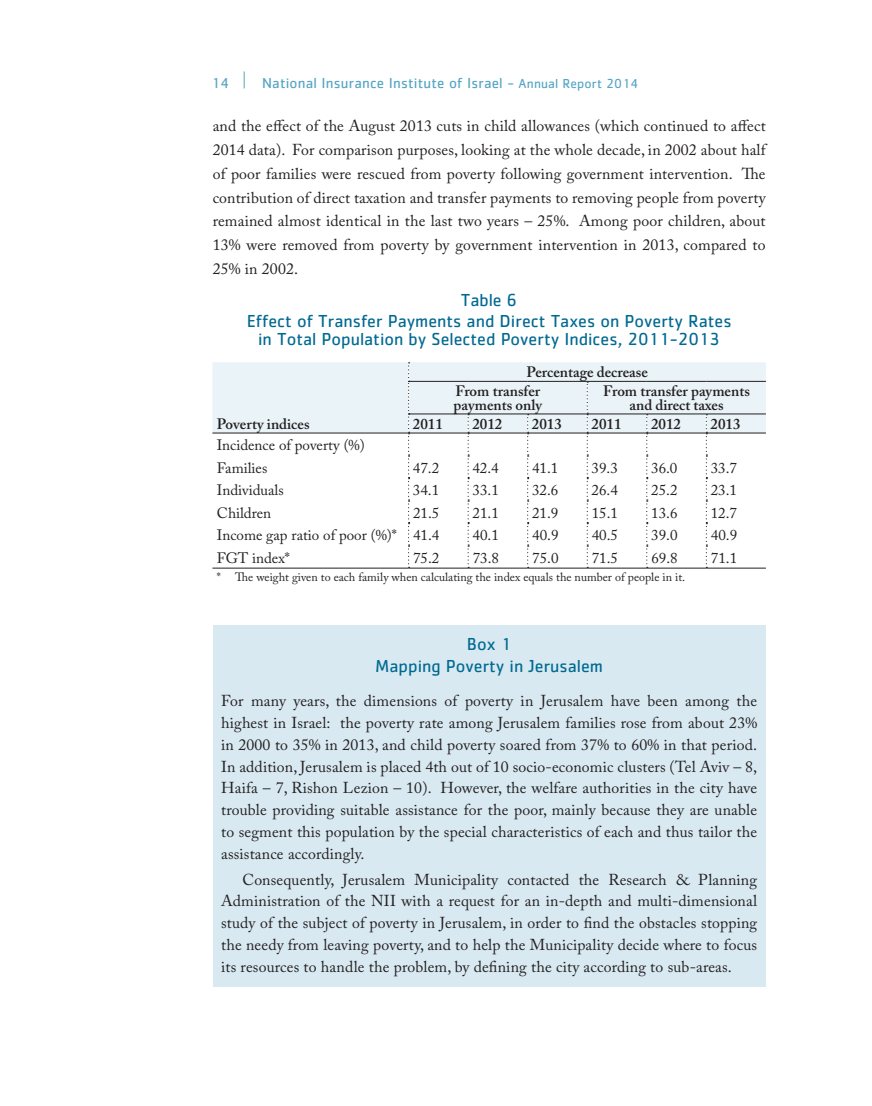
<style>
.page{position:relative;width:872px;height:1106px;background:#fff}
.page>*{position:absolute;margin:0;border:0;box-sizing:border-box;transform-origin:0 0}
.t1{font:18px/21px "Cachet Std";color:#006991;text-align:center}
.t2{font:15.75px/21.8px "Adobe Caslon Pro";letter-spacing:.01em;color:#231f20;text-align:justify}
.t3{font:15px/22.5px "Adobe Caslon Pro";color:#231f20}
.t4{font:600 15px/19px "Adobe Caslon Pro";color:#231f20}
.t5{font:15px "Cachet Std";letter-spacing:.01em;color:#56a5c4}
.t6{font:12px "Adobe Caslon Pro";color:#231f20}
.s1{font-size:13.5px}
</style>
<div class="page">
<svg style="left:244px;top:71px;width:1px;height:17px"></svg>
<div style="left:212px;top:362px;width:554px;height:71px;background:#eaf4f8"></div>
<svg style="left:467px;top:415px;width:2px;height:153px"></svg>
<svg style="left:527px;top:415px;width:1px;height:153px"></svg>
<svg style="left:646px;top:415px;width:2px;height:153px"></svg>
<svg style="left:706px;top:415px;width:1px;height:153px"></svg>
<svg style="left:586px;top:382px;width:2px;height:186px"></svg>
<svg style="left:408px;top:362px;width:1px;height:206px"></svg>
<hr style="left:409px;top:381px;width:59px;height:1px;background:#231f20">
<hr style="left:468px;top:381px;width:59px;height:1px;background:#231f20">
<hr style="left:527px;top:381px;width:60px;height:1px;background:#231f20">
<hr style="left:587px;top:381px;width:60px;height:1px;background:#231f20">
<hr style="left:647px;top:381px;width:59px;height:1px;background:#231f20">
<hr style="left:706px;top:381px;width:60px;height:1px;background:#231f20">
<hr style="left:409px;top:414px;width:59px;height:1px;background:#231f20">
<hr style="left:468px;top:414px;width:59px;height:1px;background:#231f20">
<hr style="left:527px;top:414px;width:60px;height:1px;background:#231f20">
<hr style="left:587px;top:414px;width:60px;height:1px;background:#231f20">
<hr style="left:647px;top:414px;width:59px;height:1px;background:#231f20">
<hr style="left:706px;top:414px;width:60px;height:1px;background:#231f20">
<hr style="left:212px;top:568px;width:196px;height:1px;background:#231f20">
<hr style="left:408px;top:568px;width:60px;height:1px;background:#231f20">
<hr style="left:468px;top:568px;width:59px;height:1px;background:#231f20">
<hr style="left:527px;top:568px;width:60px;height:1px;background:#231f20">
<hr style="left:587px;top:568px;width:60px;height:1px;background:#231f20">
<hr style="left:647px;top:568px;width:59px;height:1px;background:#231f20">
<hr style="left:706px;top:568px;width:60px;height:1px;background:#231f20">
<hr style="left:212px;top:433px;width:196px;height:1px;background:#231f20">
<hr style="left:408px;top:433px;width:60px;height:1px;background:#231f20">
<hr style="left:468px;top:433px;width:59px;height:1px;background:#231f20">
<hr style="left:527px;top:433px;width:60px;height:1px;background:#231f20">
<hr style="left:587px;top:433px;width:60px;height:1px;background:#231f20">
<hr style="left:647px;top:433px;width:59px;height:1px;background:#231f20">
<hr style="left:706px;top:433px;width:60px;height:1px;background:#231f20">
<div style="left:213px;top:625px;width:552px;height:361px;background:#d8e9f1"></div>
<p class="t5" style="left:212px;top:74px;width:19px">14</p>
<p class="t5" style="left:262px;top:75px;width:377px">National Insurance Institute of Israel - <span class="s1">Annual Report 2014</span></p>
<p class="t2" style="left:213px;top:113px;width:554px;line-height:24px">and the effect of the August 2013 cuts in child allowances (which continued to affect 2014 data). For comparison purposes, looking at the whole decade, in 2002 about half of poor families were rescued from poverty following government intervention. The contribution of direct taxation and transfer payments to removing people from poverty remained almost identical in the last two years – 25%. Among poor children, about 13% were removed from poverty by government intervention in 2013, compared to 25% in 2002.</p>
<p class="t1" style="left:247px;top:289px;width:486px">Table 6<br>Effect of Transfer Payments and Direct Taxes on Poverty Rates</p>
<p class="t1" style="left:258px;top:328px;width:463px">in Total Population by Selected Poverty Indices, 2011-2013</p>
<p class="t4" style="left:217px;top:414px;width:94px">Poverty indices</p>
<p class="t3" style="left:217px;top:434px;width:150px">Incidence of poverty (%)<br>Families</p>
<p class="t4" style="left:455px;top:362px;width:194px;text-indent:71px">Percentage decrease<br>From transfer</p>
<p class="t4" style="left:453px;top:395px;width:90px">payments only</p>
<p class="t4" style="left:603px;top:384px;width:148px;line-height:13.5px;text-align:center">From transfer payments and direct taxes</p>
<p class="t4" style="left:413px;top:414px;width:31px">2011</p>
<p class="t4" style="left:472px;top:414px;width:31px">2012</p>
<p class="t4" style="left:532px;top:414px;width:31px">2013</p>
<p class="t4" style="left:591px;top:414px;width:31px">2011</p>
<p class="t4" style="left:651px;top:414px;width:31px">2012</p>
<p class="t4" style="left:710px;top:414px;width:31px">2013</p>
<p class="t3" style="left:413px;top:456px;width:28px">47.2</p>
<p class="t3" style="left:472px;top:456px;width:28px">42.4</p>
<p class="t3" style="left:532px;top:456px;width:28px">41.1</p>
<p class="t3" style="left:591px;top:456px;width:28px">39.3</p>
<p class="t3" style="left:651px;top:456px;width:28px">36.0</p>
<p class="t3" style="left:710px;top:456px;width:28px">33.7</p>
<p class="t3" style="left:217px;top:479px;width:68px">Individuals</p>
<p class="t3" style="left:413px;top:479px;width:28px">34.1</p>
<p class="t3" style="left:472px;top:479px;width:28px">33.1</p>
<p class="t3" style="left:532px;top:479px;width:28px">32.6</p>
<p class="t3" style="left:591px;top:479px;width:28px">26.4</p>
<p class="t3" style="left:651px;top:479px;width:28px">25.2</p>
<p class="t3" style="left:710px;top:479px;width:28px">23.1</p>
<p class="t3" style="left:217px;top:501px;width:56px">Children</p>
<p class="t3" style="left:413px;top:501px;width:28px">21.5</p>
<p class="t3" style="left:472px;top:501px;width:28px">21.1</p>
<p class="t3" style="left:532px;top:501px;width:28px">21.9</p>
<p class="t3" style="left:591px;top:501px;width:28px">15.1</p>
<p class="t3" style="left:651px;top:501px;width:28px">13.6</p>
<p class="t3" style="left:711px;top:501px;width:28px">12.7</p>
<p class="t3" style="left:217px;top:524px;width:224px">Income gap ratio of poor (%)* 41.4</p>
<p class="t3" style="left:472px;top:524px;width:28px">40.1</p>
<p class="t3" style="left:532px;top:524px;width:28px">40.9</p>
<p class="t3" style="left:592px;top:524px;width:28px">40.5</p>
<p class="t3" style="left:651px;top:524px;width:28px">39.0</p>
<p class="t3" style="left:711px;top:524px;width:28px">40.9</p>
<p class="t3" style="left:217px;top:546px;width:74px">FGT index*</p>
<p class="t3" style="left:413px;top:546px;width:28px">75.2</p>
<p class="t3" style="left:472px;top:546px;width:28px">73.8</p>
<p class="t3" style="left:532px;top:546px;width:28px">75.0</p>
<p class="t3" style="left:592px;top:546px;width:28px">71.5</p>
<p class="t3" style="left:651px;top:546px;width:28px">69.8</p>
<p class="t3" style="left:711px;top:546px;width:28px">71.1</p>
<p class="t6" style="left:217px;top:570px;width:470px">* The weight given to each family when calculating the index equals the number of people in it.</p>
<p class="t1" style="left:375px;top:633px;width:229px;line-height:21.6px">Box 1<br>Mapping Poverty in Jerusalem</p>
<p class="t2" style="left:221px;top:690px;width:537px">For many years, the dimensions of poverty in Jerusalem have been among the highest in Israel: the poverty rate among Jerusalem families rose from about 23% in 2000 to 35% in 2013, and child poverty soared from 37% to 60% in that period.<br>In addition, Jerusalem is placed 4th out of 10 socio-economic clusters (Tel Aviv – 8, Haifa – 7, Rishon Lezion – 10). However, the welfare authorities in the city have trouble providing suitable assistance for the poor, mainly because they are unable to segment this population by the special characteristics of each and thus tailor the assistance accordingly.</p>
<p class="t2" style="left:221px;top:868px;width:537px;text-indent:21px">Consequently, Jerusalem Municipality contacted the Research &amp; Planning Administration of the NII with a request for an in-depth and multi-dimensional study of the subject of poverty in Jerusalem, in order to find the obstacles stopping the needy from leaving poverty, and to help the Municipality decide where to focus its resources to handle the problem, by defining the city according to sub-areas.</p>
</div>
